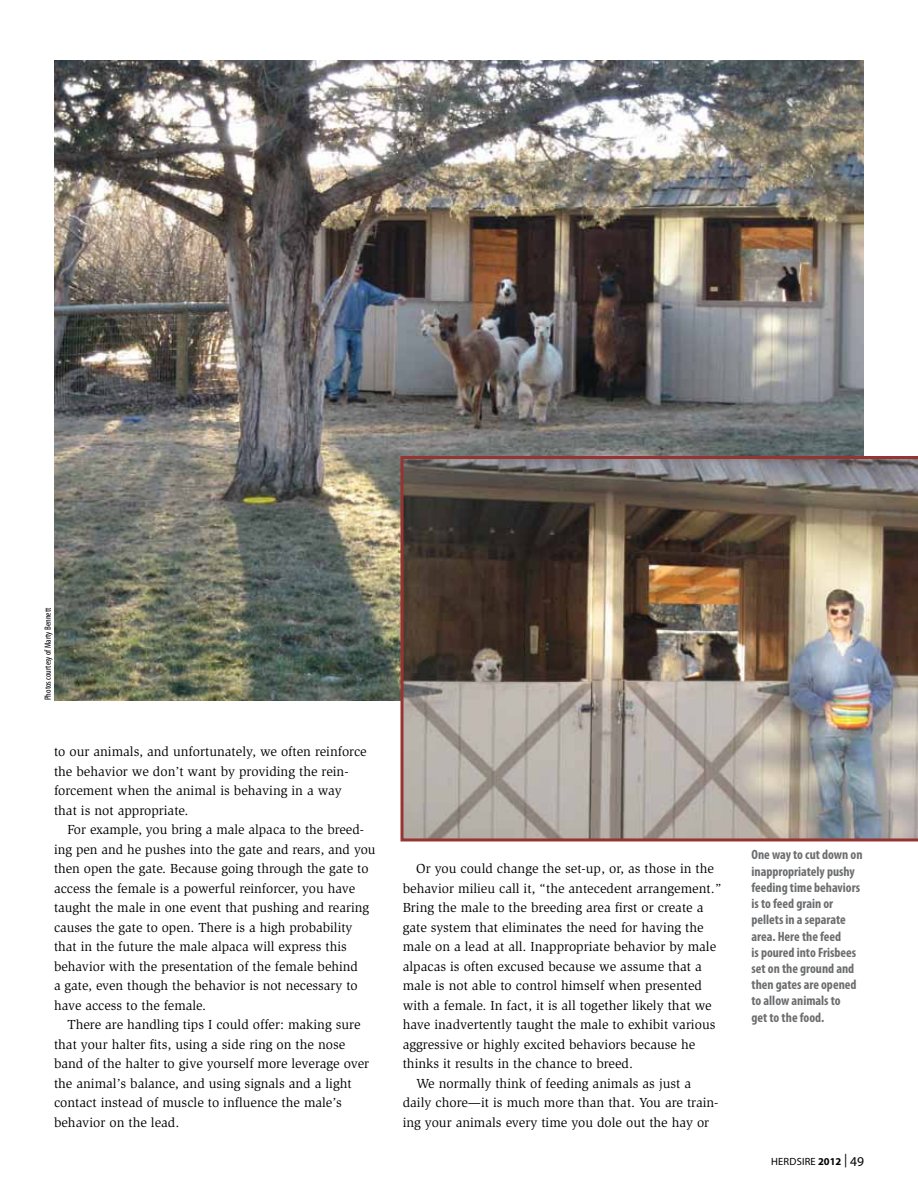
<style>
.page{position:relative;width:918px;height:1202px;background:#fff}
.page>*{position:absolute;margin:0;border:0;box-sizing:border-box;transform-origin:0 0}
.t1{font:13.5px/19.5px "Slimbach";color:#000}
.t2{font:700 condensed 13.5px/16.2px "Myriad Pro";color:#6c6d6f}
.t3{font:10.5px "Myriad Pro";letter-spacing:.02em;color:#000}
.t4{font:condensed 9px "Myriad Pro";color:#000}
.s1{font-weight:700}
.s2{font-size:13.5px}
</style>
<div class="page">
<img style="left:54px;top:61px;width:810px;height:639px">
<img style="left:400px;top:456px;width:518px;height:385px">
<p class="t4" style="left:42px;top:700px;width:94px;rotate:-90deg">Photos courtesy of Marty Bennett</p>
<p class="t1" style="left:54px;top:742px;width:314px">to our animals, and unfortunately, we often reinforce the behavior we don’t want by providing the rein&shy;forcement when the animal is behaving in a way that is not appropriate.</p>
<p class="t1" style="left:54px;top:820px;width:323px;text-indent:13px">For example, you bring a male alpaca to the breed&shy;ing pen and he pushes into the gate and rears, and you then open the gate. Because going through the gate to access the female is a powerful reinforcer, you have taught the male in one event that pushing and rearing causes the gate to open. There is a high probability that in the future the male alpaca will express this behavior with the presentation of the female behind<br>a gate, even though the behavior is not necessary to have access to the female.</p>
<p class="t1" style="left:54px;top:1015px;width:317px;text-indent:14px">There are handling tips I could offer: making sure that your halter fits, using a side ring on the nose band of the halter to give yourself more leverage over the animal’s balance, and using signals and a light contact instead of muscle to influence the male’s behavior on the lead.</p>
<p class="t1" style="left:416px;top:859px;width:299px">Or you could change the set-up, or, as those in the</p>
<p class="t1" style="left:403px;top:878px;width:320px">behavior milieu call it, “the antecedent arrangement.”</p>
<p class="t1" style="left:403px;top:898px;width:302px">Bring the male to the breeding area first or create a</p>
<p class="t1" style="left:403px;top:917px;width:302px">gate system that eliminates the need for having the</p>
<p class="t1" style="left:403px;top:937px;width:315px">male on a lead at all. Inappropriate behavior by male</p>
<p class="t1" style="left:403px;top:956px;width:301px">alpacas is often excused because we assume that a</p>
<p class="t1" style="left:403px;top:976px;width:301px">male is not able to control himself when presented</p>
<p class="t1" style="left:403px;top:995px;width:310px">with a female. In fact, it is all together likely that we</p>
<p class="t1" style="left:403px;top:1015px;width:314px">have inadvertently taught the male to exhibit various</p>
<p class="t1" style="left:403px;top:1034px;width:294px">aggressive or highly excited behaviors because he</p>
<p class="t1" style="left:403px;top:1054px;width:232px">thinks it results in the chance to breed.</p>
<p class="t1" style="left:416px;top:1073px;width:277px">We normally think of feeding animals as just a</p>
<p class="t1" style="left:403px;top:1093px;width:317px">daily chore—it is much more than that. You are train-</p>
<p class="t1" style="left:403px;top:1112px;width:308px">ing your animals every time you dole out the hay or</p>
<p class="t2" style="left:752px;top:846px;width:113px">One way to cut down on inappropriately pushy feeding time behaviors is to feed grain or pellets in a separate area. Here the feed<br>is poured into Frisbees set on the ground and then gates are opened to allow animals to<br>get to the food.</p>
<p class="t3" style="left:771px;top:1155px;width:94px">HERDSIRE <span class="s1">2012</span> <span class="s2">| 49</span></p>
</div>
